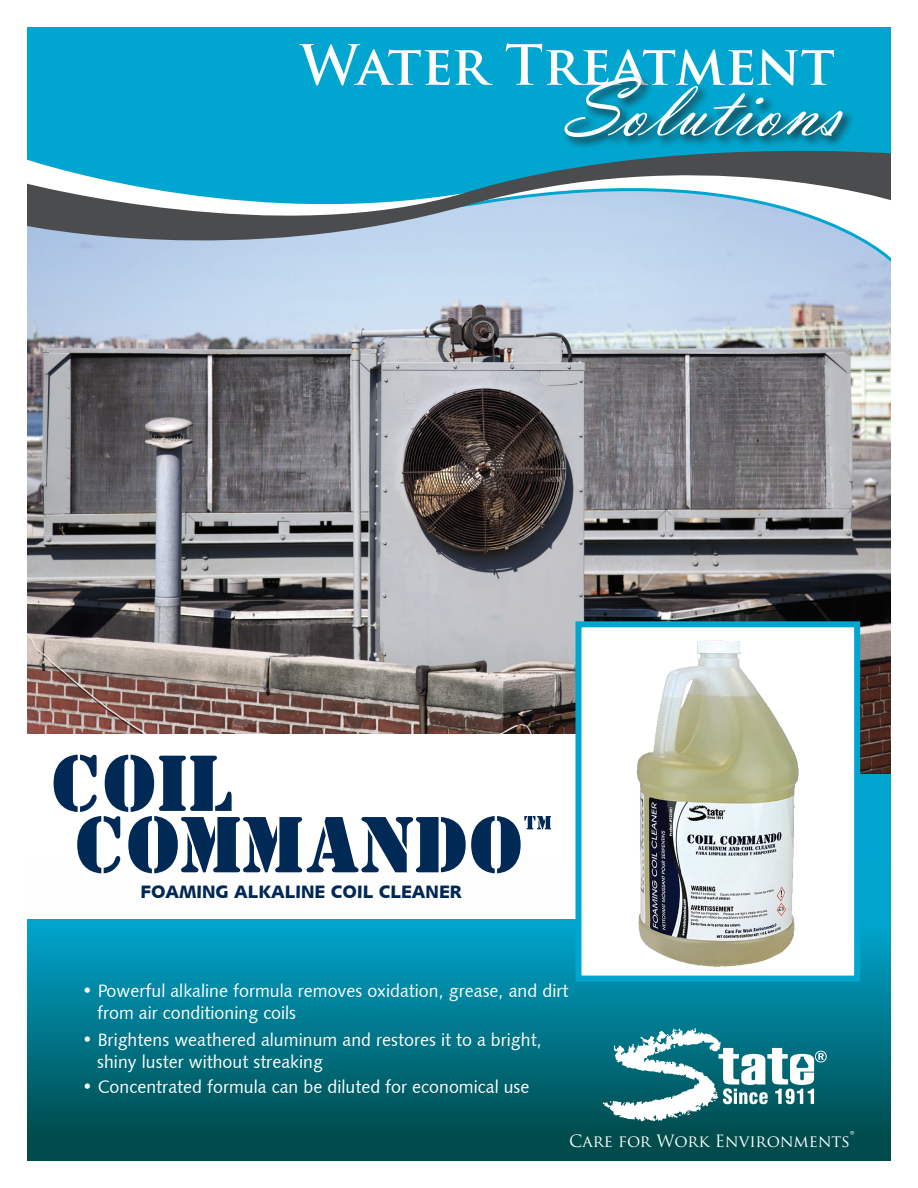
<style>
.page{position:relative;width:918px;height:1188px;background:#fff}
.page>*{position:absolute;margin:0;border:0;box-sizing:border-box;transform-origin:0 0}
.t1{font:85.5px "Vladimir Scr D";color:#fff}
.t2{font:700 54px "Trajan Pro";letter-spacing:-.01em;color:#fff}
.t3{font:18px "Humanist 531 BT Roman A";color:#fff}
.t4{font:18px "Humanist 531 BT Black A";color:#002855}
.t5{font:16.5px "Trajan Pro";color:#fff}
.s1{font-size:21px}
</style>
<div class="page">
<img style="left:27px;top:270px;width:864px;height:503px">
<div style="left:27px;top:734px;width:563px;height:185px;background:#fff"></div>
<svg style="left:54px;top:755px;width:497px;height:107px"></svg>
<svg style="left:27px;top:862px;width:864px;height:299px;background:#248595"></svg>
<div style="left:27px;top:27px;width:864px;height:109px;background:#00a6cf"></div>
<svg style="left:27px;top:136px;width:864px;height:134px;background:#77b1c7"></svg>
<div style="left:562px;top:74px;width:293px;height:76px;background:#231f20;opacity:.75"></div>
<div style="left:578px;top:624px;width:279px;height:355px;background:#fff"></div>
<img style="left:636px;top:640px;width:163px;height:327px">
<div style="left:575px;top:621px;width:285px;height:361px;border:6px solid #00a6cf"></div>
<svg style="left:603px;top:1028px;width:224px;height:93px"></svg>
<p class="t2" style="left:300px;top:32px;width:536px">Water Treatment</p>
<p class="t1" style="left:564px;top:59px;width:279px">Solutions</p>
<p class="t4" style="left:141px;top:880px;width:323px">FOAMING ALKALINE COIL CLEANER</p>
<p class="t3" style="left:82px;top:980px;width:488px">• Powerful alkaline formula removes oxidation, grease, and dirt</p>
<p class="t3" style="left:97px;top:1001px;width:201px">from air conditioning coils</p>
<p class="t3" style="left:82px;top:1028px;width:461px">• Brightens weathered aluminum and restores it to a bright,</p>
<p class="t3" style="left:97px;top:1050px;width:227px">shiny luster without streaking</p>
<p class="t3" style="left:82px;top:1076px;width:449px">• Concentrated formula can be diluted for economical use</p>
<p class="t5" style="left:569px;top:1130px;width:287px">Care for Work Environments<span class="s1">®</span></p>
</div>
